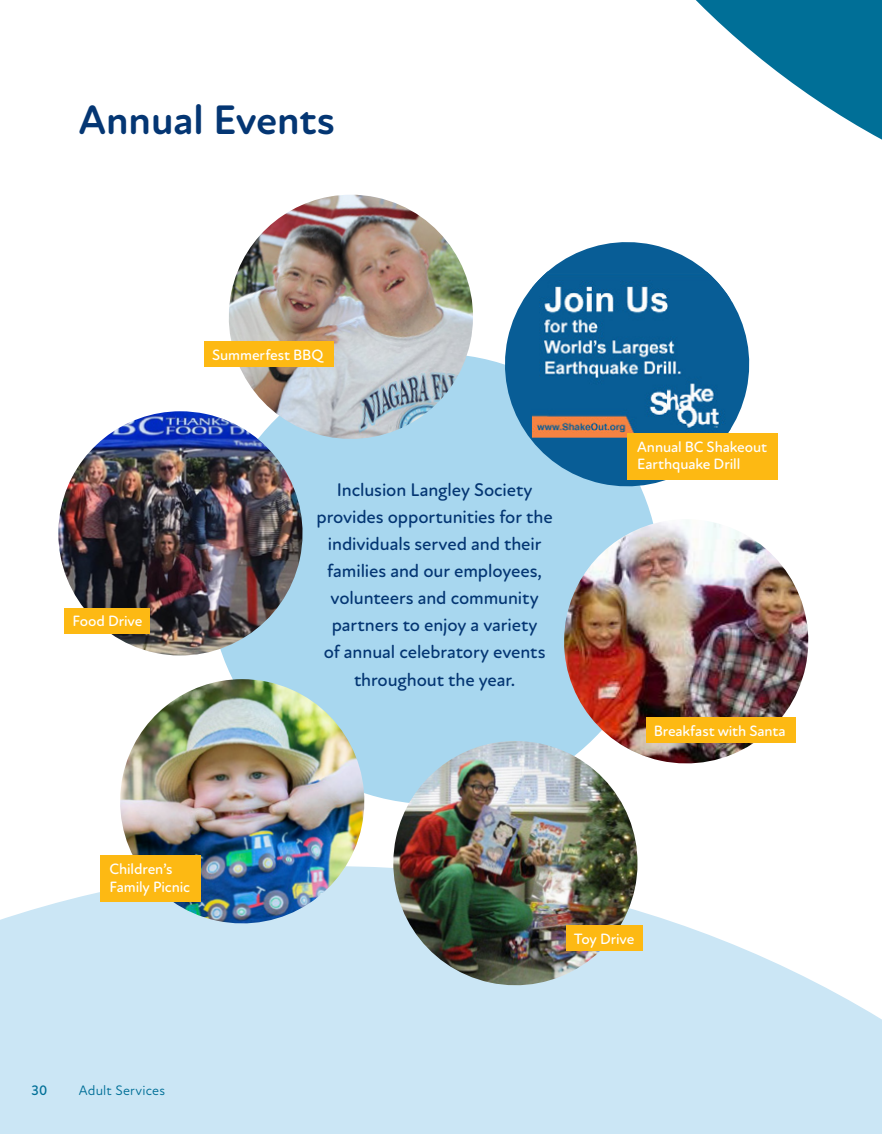
<style>
.page{position:relative;width:882px;height:1134px;background:#fff}
.page>*{position:absolute;margin:0;border:0;box-sizing:border-box;transform-origin:0 0}
.t1{font:700 42px "New Atten Round";letter-spacing:-.005em;color:#043673}
.t2{font:500 18.72px/27.1px "New Atten Round";letter-spacing:-.005em;color:#043673;text-align:center}
.t3{font:500 15.22px/17.8px "New Atten Round";letter-spacing:-.005em;color:#fff}
.t4{font:14px "New Atten Round";letter-spacing:.015em;color:#006f97}
.t5{font:500 14px "New Atten Round";color:#006f97}
</style>
<div class="page">
<svg style="left:0;top:867px;width:882px;height:267px;background:#d2e9f6"></svg>
<svg style="left:696px;top:0;width:186px;height:140px;fill:#006f97"></svg>
<div style="left:209px;top:353px;width:451px;height:451px;background:#a8d7ef;border-radius:50%"></div>
<img style="left:58px;top:411px;width:245px;height:255px">
<img style="left:217px;top:195px;width:267px;height:255px">
<img style="left:382px;top:741px;width:267px;height:256px">
<img style="left:553px;top:519px;width:256px;height:256px">
<div style="left:646px;top:718px;width:149px;height:25px;background:#fdb913"></div>
<div style="left:204px;top:342px;width:130px;height:25px;background:#fdb913"></div>
<div style="left:65px;top:608px;width:85px;height:25px;background:#fdb913"></div>
<div style="left:566px;top:925px;width:76px;height:25px;background:#fdb913"></div>
<svg style="left:494px;top:242px;width:267px;height:255px"></svg>
<img style="left:532px;top:272px;width:198px;height:166px">
<svg style="left:545px;top:271px;width:164px;height:3px"></svg>
<div style="left:628px;top:433px;width:150px;height:46px;background:#fdb913"></div>
<img style="left:109px;top:679px;width:267px;height:247px">
<div style="left:100px;top:855px;width:100px;height:47px;background:#fdb913"></div>
<h1 class="t1" style="left:79px;top:95px;width:258px">Annual Events</h1>
<p class="t3" style="left:73px;top:613px;width:71px">Food Drive</p>
<p class="t3" style="left:212px;top:346px;width:113px">Summerfest BBQ</p>
<p class="t2" style="left:317px;top:476px;width:238px">Inclusion Langley Society provides opportunities for the individuals served and their families and our employees, volunteers and community partners to enjoy a variety<br>of annual celebratory events throughout the year.</p>
<p class="t3" style="left:637px;top:438px;width:132px">Annual BC Shakeout<br>Earthquake Drill</p>
<p class="t3" style="left:654px;top:722px;width:134px">Breakfast with Santa</p>
<p class="t3" style="left:110px;top:860px;width:82px">Children’s<br>Family Picnic</p>
<p class="t3" style="left:574px;top:930px;width:62px">Toy Drive</p>
<p class="t5" style="left:31px;top:1082px;width:17px">30</p>
<p class="t4" style="left:79px;top:1082px;width:88px">Adult Services</p>
</div>
